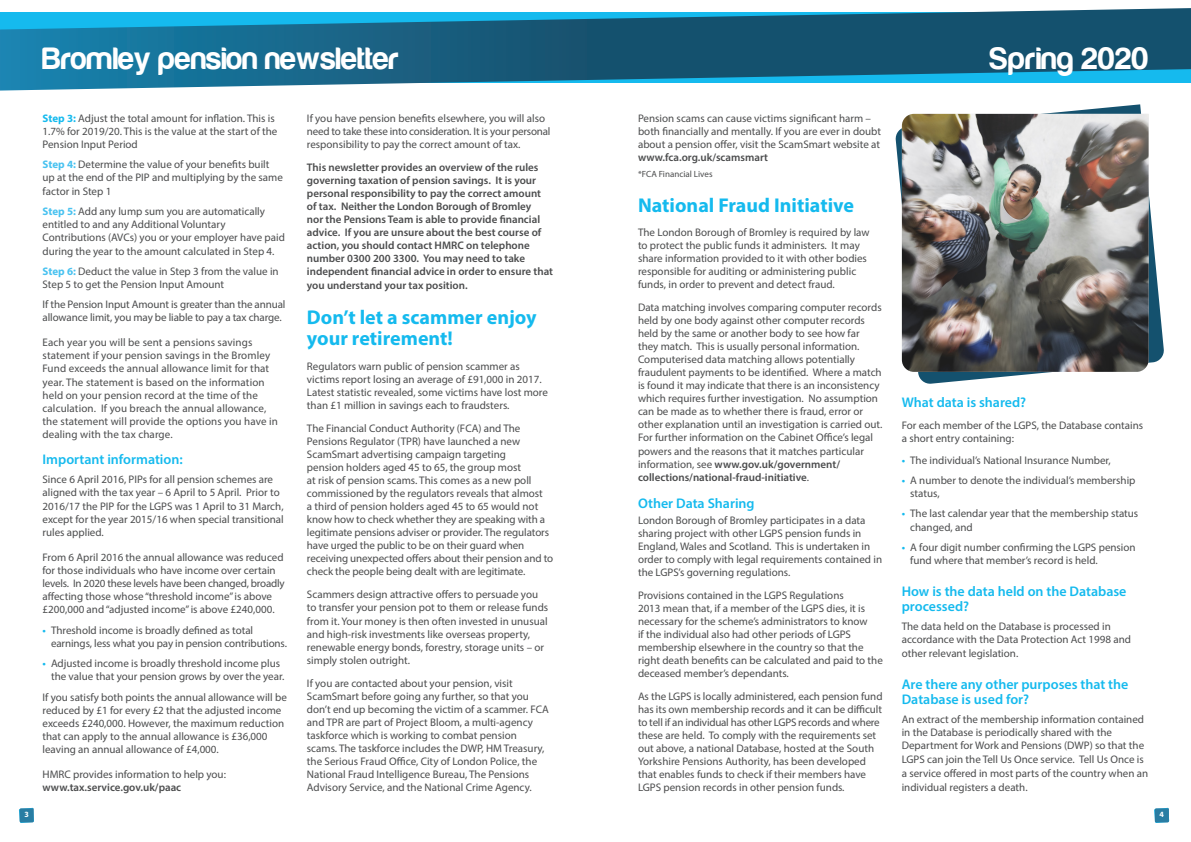
<style>
.page{position:relative;width:1191px;height:842px;background:#fff}
.page>*{position:absolute;margin:0;border:0;box-sizing:border-box;transform-origin:0 0}
.t1{font:32px "Harabara";letter-spacing:.005em;color:#fff}
.Heading{font:700 20px/21px "Myriad Pro";color:#15baee}
.Sub_Heads{font:600 14px/15.2px "Myriad Pro";color:#15baee}
.Body_Copy{font:11px/13px "Myriad Pro";color:#4b4c4d}
.Body_Copy-2{font:600 11px/13px "Myriad Pro";color:#4b4c4d}
.Body_Copy-3{font:9px "Myriad Pro";color:#4b4c4d}
.t2{font:700 8px "Myriad Pro";color:#fff}
.s1{font-weight:700;color:#15baee}
.s2{font-weight:700;color:#48c2f0}
.s3{font-weight:600;color:#15baee}
.s4{font-weight:600}
</style>
<div class="page">
<svg style="left:19px;top:808px;width:15px;height:15px"></svg>
<svg style="left:0;top:8px;width:1191px;height:83px;background:#327e9d"></svg>
<svg style="left:1154px;top:808px;width:15px;height:15px"></svg>
<svg style="left:895px;top:104px;width:269px;height:280px"></svg>
<img style="left:902px;top:114px;width:246px;height:258px">
<p class="t2" style="left:24px;top:809px;width:6px">3</p>
<p class="t1" style="left:43px;top:41px;width:357px">Bromley pension newsletter</p>
<p class="Body_Copy" style="left:43px;top:111px;width:236px"><span class="s1">Step 3:</span> Adjust the total amount for inflation. This is<br>1.7% for 2019/20. This is the value at the start of the<br>Pension Input Period</p>
<p class="Body_Copy" style="left:43px;top:158px;width:242px"><span class="s2">Step 4:</span> Determine the value of your benefits built up at the end of the PIP and multiplying by the same factor in Step 1</p>
<p class="Body_Copy" style="left:43px;top:204px;width:244px"><span class="s2">Step 5:</span> Add any lump sum you are automatically entitled to and any Additional Voluntary Contributions (AVCs) you or your employer have paid during the year to the amount calculated in Step 4.</p>
<p class="Body_Copy" style="left:43px;top:264px;width:238px"><span class="s2">Step 6:</span> Deduct the value in Step 3 from the value in<br>Step 5 to get the Pension Input Amount</p>
<p class="Body_Copy" style="left:43px;top:298px;width:244px">If the Pension Input Amount is greater than the annual allowance limit, you may be liable to pay a tax charge.</p>
<p class="Body_Copy" style="left:43px;top:335px;width:237px">Each year you will be sent a pensions savings statement if your pension savings in the Bromley Fund exceeds the annual allowance limit for that year. The statement is based on the information held on your pension record at the time of the calculation. If you breach the annual allowance, the statement will provide the options you have in dealing with the tax charge.</p>
<p class="Sub_Heads" style="left:43px;top:452px;width:142px">Important information:</p>
<p class="Body_Copy" style="left:43px;top:473px;width:243px">Since 6 April 2016, PIPs for all pension schemes are aligned with the tax year – 6 April to 5 April. Prior to 2016/17 the PIP for the LGPS was 1 April to 31 March, except for the year 2015/16 when special transitional rules applied.</p>
<p class="Body_Copy" style="left:43px;top:550px;width:244px">From 6 April 2016 the annual allowance was reduced for those individuals who have income over certain levels. In 2020 these levels have been changed, broadly affecting those whose “threshold income” is above £200,000 and “adjusted income” is above £240,000.</p>
<p class="Body_Copy" style="left:51px;top:623px;width:237px;text-indent:-9px"><span class="s3">•</span> Threshold income is broadly defined as total earnings, less what you pay in pension contributions.</p>
<p class="Body_Copy" style="left:51px;top:657px;width:235px;text-indent:-9px"><span class="s3">•</span> Adjusted income is broadly threshold income plus the value that your pension grows by over the year.</p>
<p class="Body_Copy" style="left:43px;top:690px;width:246px">If you satisfy both points the annual allowance will be reduced by £1 for every £2 that the adjusted income exceeds £240,000. However, the maximum reduction that can apply to the annual allowance is £36,000 leaving an annual allowance of £4,000.</p>
<p class="Body_Copy" style="left:43px;top:767px;width:185px">HMRC provides information to help you: <span class="s4">www.tax.service.gov.uk/paac</span></p>
<p class="Body_Copy" style="left:307px;top:111px;width:245px">If you have pension benefits elsewhere, you will also need to take these into consideration. It is your personal responsibility to pay the correct amount of tax.</p>
<p class="Body_Copy-2" style="left:307px;top:160px;width:248px">This newsletter provides an overview of the rules governing taxation of pension savings. It is your personal responsibility to pay the correct amount of tax. Neither the London Borough of Bromley<br>nor the Pensions Team is able to provide financial advice. If you are unsure about the best course of action, you should contact HMRC on telephone number 0300 200 3300. You may need to take independent financial advice in order to ensure that</p>
<p class="Body_Copy-2" style="left:307px;top:279px;width:162px">you understand your tax position.</p>
<p class="Heading" style="left:307px;top:306px;width:231px">Don’t let a scammer enjoy your retirement!</p>
<p class="Body_Copy" style="left:307px;top:359px;width:242px">Regulators warn public of pension scammer as victims report losing an average of £91,000 in 2017.<br>Latest statistic revealed, some victims have lost more than £1 million in savings each to fraudsters.</p>
<p class="Body_Copy" style="left:307px;top:421px;width:248px">The Financial Conduct Authority (FCA) and The Pensions Regulator (TPR) have launched a new ScamSmart advertising campaign targeting<br>pension holders aged 45 to 65, the group most<br>at risk of pension scams. This comes as a new poll commissioned by the regulators reveals that almost<br>a third of pension holders aged 45 to 65 would not know how to check whether they are speaking with a legitimate pensions adviser or provider. The regulators have urged the public to be on their guard when receiving unexpected offers about their pension and to check the people being dealt with are legitimate.</p>
<p class="Body_Copy" style="left:307px;top:588px;width:243px">Scammers design attractive offers to persuade you to transfer your pension pot to them or release funds from it. Your money is then often invested in unusual and high-risk investments like overseas property, renewable energy bonds, forestry, storage units – or simply stolen outright.</p>
<p class="Body_Copy" style="left:307px;top:676px;width:243px">If you are contacted about your pension, visit ScamSmart before going any further, so that you don’t end up becoming the victim of a scammer. FCA and TPR are part of Project Bloom, a multi-agency taskforce which is working to combat pension scams. The taskforce includes the DWP, HM Treasury, the Serious Fraud Office, City of London Police, the National Fraud Intelligence Bureau, The Pensions Advisory Service, and the National Crime Agency.</p>
<p class="Body_Copy" style="left:638px;top:111px;width:245px">Pension scams can cause victims significant harm – both financially and mentally. If you are ever in doubt about a pension offer, visit the ScamSmart website at <span class="s4">www.fca.org.uk/scamsmart</span></p>
<p class="Body_Copy-3" style="left:638px;top:168px;width:76px">*FCA Financial Lives</p>
<p class="Heading" style="left:638px;top:194px;width:217px">National Fraud Initiative</p>
<p class="Body_Copy" style="left:638px;top:226px;width:233px">The London Borough of Bromley is required by law to protect the public funds it administers. It may share information provided to it with other bodies responsible for auditing or administering public funds, in order to prevent and detect fraud.</p>
<p class="Body_Copy" style="left:638px;top:301px;width:246px">Data matching involves comparing computer records held by one body against other computer records held by the same or another body to see how far they match. This is usually personal information.<br>Computerised data matching allows potentially fraudulent payments to be identified. Where a match is found it may indicate that there is an inconsistency which requires further investigation. No assumption can be made as to whether there is fraud, error or other explanation until an investigation is carried out.<br>For further information on the Cabinet Office’s legal powers and the reasons that it matches particular information, see <span class="s4">www.gov.uk/government/ collections/national-fraud-initiative</span>.</p>
<p class="Sub_Heads" style="left:638px;top:495px;width:118px">Other Data Sharing</p>
<p class="Body_Copy" style="left:638px;top:513px;width:245px">London Borough of Bromley participates in a data sharing project with other LGPS pension funds in England, Wales and Scotland. This is undertaken in order to comply with legal requirements contained in the LGPS’s governing regulations.</p>
<p class="Body_Copy" style="left:638px;top:588px;width:246px">Provisions contained in the LGPS Regulations<br>2013 mean that, if a member of the LGPS dies, it is necessary for the scheme’s administrators to know<br>if the individual also had other periods of LGPS membership elsewhere in the country so that the right death benefits can be calculated and paid to the deceased member’s dependants.</p>
<p class="Body_Copy" style="left:638px;top:689px;width:246px">As the LGPS is locally administered, each pension fund has its own membership records and it can be difficult to tell if an individual has other LGPS records and where these are held. To comply with the requirements set out above, a national Database, hosted at the South Yorkshire Pensions Authority, has been developed that enables funds to check if their members have LGPS pension records in other pension funds.</p>
<p class="t1" style="left:989px;top:41px;width:161px">Spring 2020</p>
<p class="Sub_Heads" style="left:901px;top:394px;width:126px">What data is shared?</p>
<p class="Body_Copy" style="left:901px;top:418px;width:243px">For each member of the LGPS, the Database contains a short entry containing:</p>
<p class="Body_Copy" style="left:901px;top:453px;width:211px"><span class="s3">•</span> The individual’s National Insurance Number,</p>
<p class="Body_Copy" style="left:910px;top:473px;width:227px;text-indent:-9px"><span class="s3">•</span> A number to denote the individual’s membership status,</p>
<p class="Body_Copy" style="left:910px;top:507px;width:229px;text-indent:-9px"><span class="s3">•</span> The last calendar year that the membership status changed, and</p>
<p class="Body_Copy" style="left:910px;top:540px;width:227px;text-indent:-9px"><span class="s3">•</span> A four digit number confirming the LGPS pension fund where that member’s record is held.</p>
<p class="Sub_Heads" style="left:901px;top:583px;width:226px">How is the data held on the Database processed?</p>
<p class="Body_Copy" style="left:901px;top:620px;width:231px">The data held on the Database is processed in accordance with the Data Protection Act 1998 and other relevant legislation.</p>
<p class="Sub_Heads" style="left:901px;top:676px;width:228px">Are there any other purposes that the<br>Database is used for?</p>
<p class="Body_Copy" style="left:901px;top:712px;width:244px">An extract of the membership information contained in the Database is periodically shared with the Department for Work and Pensions (DWP) so that the LGPS can join the Tell Us Once service. Tell Us Once is</p>
<p class="Body_Copy" style="left:901px;top:766px;width:248px;line-height:14.2px">a service offered in most parts of the country when an individual registers a death.</p>
<p class="t2" style="left:1159px;top:809px;width:6px">4</p>
</div>
